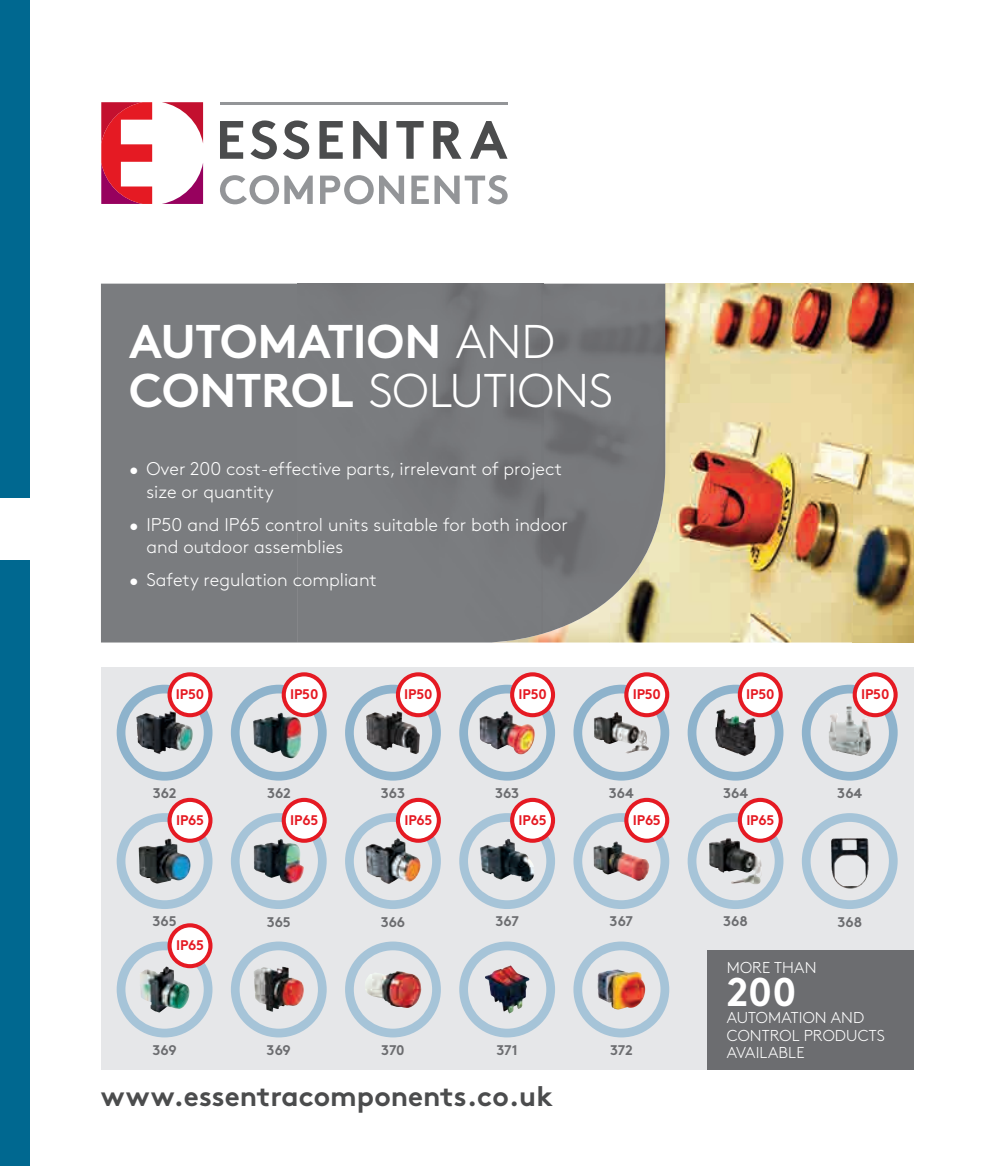
<style>
.page{position:relative;width:993px;height:1166px;background:#fff}
.page>*{position:absolute;margin:0;border:0;box-sizing:border-box;transform-origin:0 0}
.t1{font:700 47.25px/49px "Brown Pro";letter-spacing:-.015em;color:#fff}
.t2{font:700 40.07px "Brown Pro";color:#fff}
.t3{font:700 28px "Brown Pro";color:#4b4c4d}
.t4{font:300 18.38px/22.8px "Brown Pro";color:#fff}
.t5{font:300 15.75px/17.5px "Brown Pro";letter-spacing:.01em;color:#fff}
.t6{font:700 14px "Brown Pro";color:#6c6d70}
.t7{font:700 14px "Brown Pro";letter-spacing:-.01em;color:#e51a23}
.s1{font-weight:300}
</style>
<div class="page">
<div style="left:0;top:0;width:30px;height:1166px;background:#006890"></div>
<div style="left:0;top:498px;width:31px;height:62px;background:#fff"></div>
<svg style="left:220px;top:175px;width:92px;height:29px"></svg>
<svg style="left:320px;top:175px;width:53px;height:29px"></svg>
<svg style="left:379px;top:176px;width:25px;height:28px"></svg>
<svg style="left:411px;top:176px;width:17px;height:28px"></svg>
<svg style="left:434px;top:175px;width:73px;height:29px"></svg>
<svg style="left:220px;top:121px;width:23px;height:38px"></svg>
<svg style="left:319px;top:121px;width:23px;height:38px"></svg>
<svg style="left:396px;top:121px;width:27px;height:38px"></svg>
<svg style="left:433px;top:121px;width:28px;height:38px"></svg>
<svg style="left:353px;top:121px;width:33px;height:38px"></svg>
<svg style="left:470px;top:121px;width:37px;height:38px"></svg>
<svg style="left:283px;top:120px;width:26px;height:39px"></svg>
<svg style="left:250px;top:120px;width:27px;height:39px"></svg>
<hr style="left:220px;top:102px;width:287px;height:3px;background:#939598">
<svg style="left:162px;top:163px;width:41px;height:41px"></svg>
<svg style="left:162px;top:102px;width:41px;height:41px"></svg>
<svg style="left:101px;top:102px;width:51px;height:102px"></svg>
<img style="left:665px;top:284px;width:187px;height:119px">
<img style="left:852px;top:284px;width:61px;height:358px">
<img style="left:665px;top:403px;width:187px;height:120px">
<img style="left:665px;top:523px;width:187px;height:119px">
<div style="left:101px;top:284px;width:564px;height:358px;background:#7a7c7f"></div>
<div style="left:298px;top:284px;width:245px;height:358px;background:#7a7c7f"></div>
<img style="left:542px;top:284px;width:123px;height:239px">
<img style="left:542px;top:523px;width:115px;height:111px">
<div style="left:101px;top:667px;width:812px;height:402px;background:#e6e7e9"></div>
<svg style="left:117px;top:813px;width:95px;height:96px"></svg>
<img style="left:231px;top:813px;width:95px;height:96px">
<svg style="left:345px;top:813px;width:96px;height:96px"></svg>
<svg style="left:459px;top:813px;width:96px;height:96px"></svg>
<svg style="left:573px;top:813px;width:96px;height:96px"></svg>
<svg style="left:687px;top:813px;width:96px;height:96px"></svg>
<svg style="left:117px;top:941px;width:95px;height:96px"></svg>
<svg style="left:687px;top:685px;width:96px;height:95px"></svg>
<svg style="left:801px;top:685px;width:96px;height:95px"></svg>
<svg style="left:459px;top:685px;width:96px;height:95px"></svg>
<svg style="left:345px;top:685px;width:96px;height:95px"></svg>
<img style="left:231px;top:685px;width:95px;height:95px">
<svg style="left:117px;top:685px;width:95px;height:95px"></svg>
<svg style="left:802px;top:813px;width:95px;height:96px"></svg>
<svg style="left:345px;top:941px;width:96px;height:96px"></svg>
<svg style="left:231px;top:941px;width:95px;height:96px"></svg>
<svg style="left:459px;top:941px;width:96px;height:96px"></svg>
<svg style="left:573px;top:941px;width:96px;height:96px"></svg>
<div style="left:706px;top:950px;width:207px;height:119px;background:#6c6d70"></div>
<img style="left:136px;top:711px;width:57px;height:43px">
<img style="left:715px;top:709px;width:40px;height:47px">
<img style="left:479px;top:711px;width:55px;height:43px">
<svg style="left:573px;top:685px;width:96px;height:95px"></svg>
<img style="left:593px;top:712px;width:55px;height:41px">
<img style="left:485px;top:965px;width:40px;height:48px">
<img style="left:597px;top:969px;width:19px;height:37px">
<img style="left:366px;top:711px;width:54px;height:43px">
<img style="left:253px;top:713px;width:27px;height:20px">
<img style="left:139px;top:838px;width:29px;height:43px">
<img style="left:254px;top:839px;width:27px;height:20px">
<img style="left:365px;top:838px;width:56px;height:46px">
<img style="left:481px;top:839px;width:26px;height:9px">
<img style="left:593px;top:842px;width:32px;height:33px">
<img style="left:708px;top:838px;width:54px;height:47px">
<img style="left:830px;top:838px;width:35px;height:51px">
<img style="left:364px;top:971px;width:57px;height:37px">
<img style="left:828px;top:704px;width:42px;height:52px">
<img style="left:140px;top:966px;width:50px;height:46px">
<img style="left:253px;top:967px;width:51px;height:45px">
<div style="left:284px;top:674px;width:40px;height:41px;background:#fff;border-radius:50%"></div>
<div style="left:281px;top:672px;width:45px;height:45px;border:4px solid #e51a23;border-radius:50%"></div>
<div style="left:398px;top:674px;width:40px;height:41px;background:#fff;border-radius:50%"></div>
<div style="left:396px;top:672px;width:45px;height:45px;border:4px solid #e51a23;border-radius:50%"></div>
<div style="left:169px;top:674px;width:41px;height:41px;background:#fff;border-radius:50%"></div>
<div style="left:167px;top:672px;width:45px;height:45px;border:4px solid #e51a23;border-radius:50%"></div>
<div style="left:169px;top:800px;width:41px;height:41px;background:#fff;border-radius:50%"></div>
<div style="left:167px;top:798px;width:45px;height:45px;border:4px solid #e51a23;border-radius:50%"></div>
<div style="left:284px;top:800px;width:40px;height:41px;background:#fff;border-radius:50%"></div>
<div style="left:281px;top:798px;width:45px;height:45px;border:4px solid #e51a23;border-radius:50%"></div>
<div style="left:398px;top:800px;width:40px;height:41px;background:#fff;border-radius:50%"></div>
<div style="left:396px;top:798px;width:45px;height:45px;border:4px solid #e51a23;border-radius:50%"></div>
<div style="left:512px;top:800px;width:41px;height:41px;background:#fff;border-radius:50%"></div>
<div style="left:510px;top:798px;width:45px;height:45px;border:4px solid #e51a23;border-radius:50%"></div>
<div style="left:626px;top:800px;width:41px;height:41px;background:#fff;border-radius:50%"></div>
<div style="left:624px;top:798px;width:45px;height:45px;border:4px solid #e51a23;border-radius:50%"></div>
<div style="left:739px;top:800px;width:41px;height:41px;background:#fff;border-radius:50%"></div>
<div style="left:737px;top:798px;width:45px;height:45px;border:4px solid #e51a23;border-radius:50%"></div>
<div style="left:169px;top:925px;width:41px;height:41px;background:#fff;border-radius:50%"></div>
<div style="left:167px;top:923px;width:45px;height:45px;border:4px solid #e51a23;border-radius:50%"></div>
<div style="left:512px;top:674px;width:41px;height:41px;background:#fff;border-radius:50%"></div>
<div style="left:510px;top:672px;width:45px;height:45px;border:4px solid #e51a23;border-radius:50%"></div>
<div style="left:626px;top:674px;width:41px;height:41px;background:#fff;border-radius:50%"></div>
<div style="left:624px;top:672px;width:45px;height:45px;border:4px solid #e51a23;border-radius:50%"></div>
<div style="left:739px;top:674px;width:41px;height:41px;background:#fff;border-radius:50%"></div>
<div style="left:737px;top:672px;width:45px;height:45px;border:4px solid #e51a23;border-radius:50%"></div>
<div style="left:854px;top:674px;width:41px;height:41px;background:#fff;border-radius:50%"></div>
<div style="left:852px;top:672px;width:45px;height:45px;border:4px solid #e51a23;border-radius:50%"></div>
<h1 class="t1" style="left:129px;top:312px;width:485px">AUTOMATION <span class="s1">AND<br></span>CONTROL <span class="s1">SOLUTIONS</span></h1>
<p class="t4" style="left:146px;top:456px;width:417px;text-indent:-17px">• Over 200 cost-effective parts, irrelevant of project size or quantity</p>
<p class="t4" style="left:146px;top:512px;width:423px;text-indent:-17px">• IP50 and IP65 control units suitable for both indoor and outdoor assemblies</p>
<p class="t4" style="left:129px;top:567px;width:249px">• Safety regulation compliant</p>
<p class="t7" style="left:176px;top:683px;width:30px">IP50</p>
<p class="t7" style="left:290px;top:683px;width:30px">IP50</p>
<p class="t7" style="left:404px;top:683px;width:30px">IP50</p>
<p class="t6" style="left:153px;top:782px;width:25px">362</p>
<p class="t6" style="left:267px;top:782px;width:25px">362</p>
<p class="t6" style="left:381px;top:782px;width:26px">363</p>
<p class="t7" style="left:518px;top:683px;width:30px">IP50</p>
<p class="t7" style="left:632px;top:683px;width:30px">IP50</p>
<p class="t7" style="left:746px;top:683px;width:30px">IP50</p>
<p class="t7" style="left:860px;top:683px;width:30px">IP50</p>
<p class="t6" style="left:495px;top:782px;width:26px">363</p>
<p class="t6" style="left:608px;top:782px;width:26px">364</p>
<p class="t6" style="left:722px;top:782px;width:26px">364</p>
<p class="t6" style="left:837px;top:782px;width:26px">364</p>
<p class="t7" style="left:176px;top:808px;width:29px">IP65</p>
<p class="t7" style="left:290px;top:808px;width:29px">IP65</p>
<p class="t7" style="left:404px;top:808px;width:29px">IP65</p>
<p class="t7" style="left:518px;top:808px;width:29px">IP65</p>
<p class="t7" style="left:632px;top:808px;width:29px">IP65</p>
<p class="t7" style="left:746px;top:808px;width:29px">IP65</p>
<p class="t6" style="left:152px;top:910px;width:26px">365</p>
<p class="t7" style="left:176px;top:934px;width:29px">IP65</p>
<p class="t6" style="left:152px;top:1038px;width:26px">369</p>
<p class="t6" style="left:267px;top:910px;width:26px">365</p>
<p class="t6" style="left:380px;top:910px;width:26px">366</p>
<p class="t6" style="left:495px;top:910px;width:25px">367</p>
<p class="t6" style="left:609px;top:910px;width:25px">367</p>
<p class="t6" style="left:723px;top:910px;width:26px">368</p>
<p class="t6" style="left:837px;top:910px;width:26px">368</p>
<p class="t6" style="left:266px;top:1039px;width:26px">369</p>
<p class="t6" style="left:381px;top:1039px;width:25px">370</p>
<p class="t6" style="left:496px;top:1039px;width:23px">371</p>
<p class="t6" style="left:610px;top:1039px;width:24px">372</p>
<p class="t5" style="left:726px;top:957px;width:91px">MORE THAN</p>
<h2 class="t2" style="left:726px;top:959px;width:71px">200</h2>
<p class="t5" style="left:726px;top:1008px;width:159px">AUTOMATION AND<br>CONTROL PRODUCTS<br>AVAILABLE</p>
<h3 class="t3" style="left:101px;top:1074px;width:453px">www.essentracomponents.co.uk</h3>
</div>
